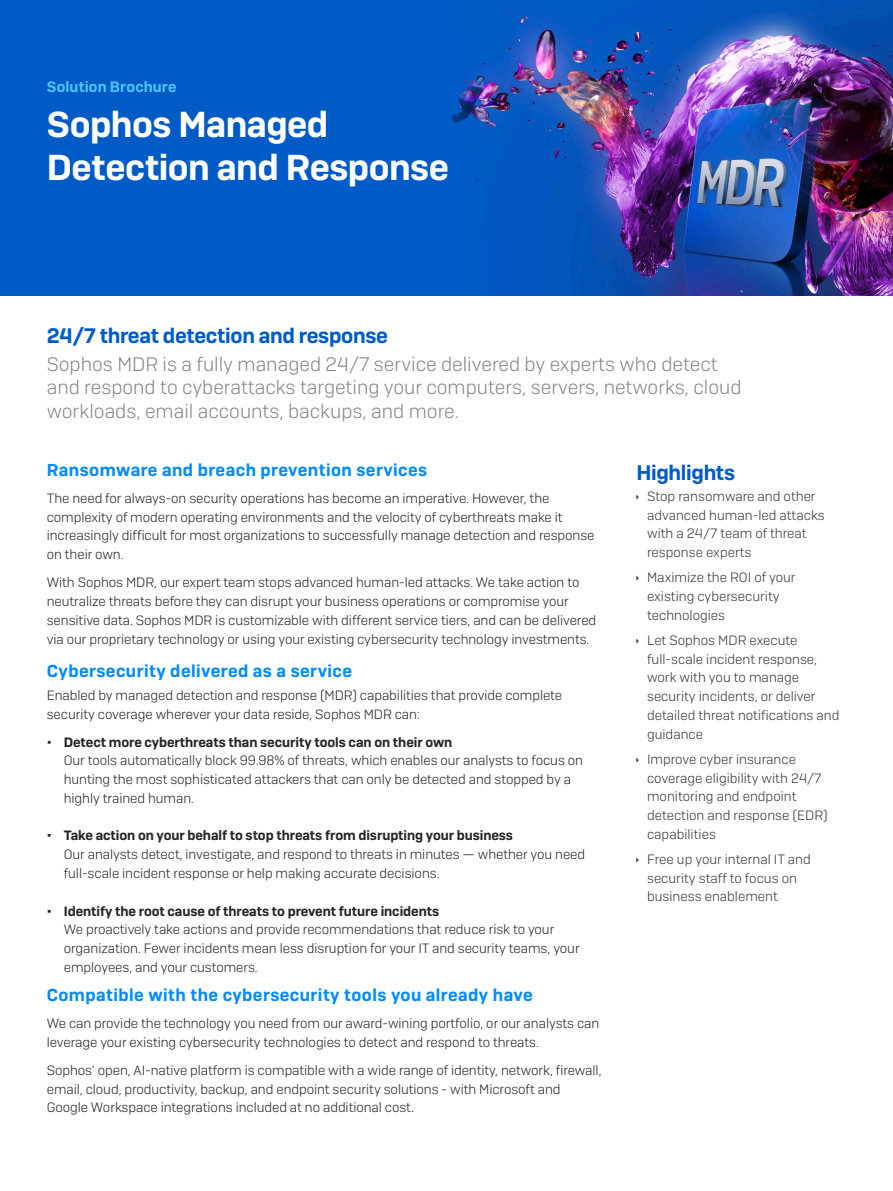
<style>
.page{position:relative;width:893px;height:1191px;background:#fff}
.page>*{position:absolute;margin:0;border:0;box-sizing:border-box;transform-origin:0 0}
.Title_-_Product_Name{font:600 36px/43.2px "Sophos Sans";letter-spacing:-.015em;color:#fff}
.Use_Cases_-_Blue_HDL{font:600 21px "Sophos Sans";letter-spacing:-.015em;color:#005bc8}
.Intro_copy{font:300 19.5px/23.4px "Sophos Sans";color:#83868b}
.Use_Cases_-_SubHDL{font:600 17.25px "Sophos Sans";letter-spacing:.025em;color:#008bff}
.Solution_Brief_-_Top{font:600 15px "Sophos Sans";letter-spacing:.005em;color:#50c3fc}
.Body_Copy{font:300 13.5px/18.8px "Sophos Sans";letter-spacing:-.005em;color:#242527}
.t1{font:300 13.5px/18.8px "Sophos Sans";color:#363738}
.s1{font-weight:600}
</style>
<div class="page">
<img style="left:0;top:0;width:893px;height:295px">
<div style="left:39px;top:102px;width:418px;height:94px;background:#005bc8"></div>
<p class="Solution_Brief_-_Top" style="left:47px;top:78px;width:131px">Solution Brochure</p>
<p class="Title_-_Product_Name" style="left:47px;top:102px;width:404px">Sophos Managed<br>Detection and Response</p>
<p class="Use_Cases_-_Blue_HDL" style="left:47px;top:323px;width:343px">24/7 threat detection and response</p>
<p class="Intro_copy" style="left:47px;top:352px;width:696px">Sophos MDR is a fully managed 24/7 service delivered by experts who detect and respond to cyberattacks targeting your computers, servers, networks, cloud workloads, email accounts, backups, and more.</p>
<p class="Use_Cases_-_SubHDL" style="left:47px;top:459px;width:382px">Ransomware and breach prevention services</p>
<p class="Body_Copy" style="left:47px;top:488px;width:549px">The need for always-on security operations has become an imperative. However, the complexity of modern operating environments and the velocity of cyberthreats make it increasingly difficult for most organizations to successfully manage detection and response on their own.</p>
<p class="Body_Copy" style="left:47px;top:573px;width:551px">With Sophos MDR, our expert team stops advanced human-led attacks. We take action to neutralize threats before they can disrupt your business operations or compromise your sensitive data. Sophos MDR is customizable with different service tiers, and can be delivered via our proprietary technology or using your existing cybersecurity technology investments.</p>
<p class="Use_Cases_-_SubHDL" style="left:47px;top:660px;width:307px">Cybersecurity delivered as a service</p>
<p class="Body_Copy" style="left:47px;top:685px;width:517px">Enabled by managed detection and response (MDR) capabilities that provide complete security coverage wherever your data reside, Sophos MDR can:</p>
<p class="Body_Copy" style="left:64px;top:732px;width:521px;text-indent:-17px"><span class="s1">• Detect more cyberthreats than security tools can on their own<br></span>Our tools automatically block 99.98% of threats, which enables our analysts to focus on hunting the most sophisticated attackers that can only be detected and stopped by a highly trained human.</p>
<p class="Body_Copy" style="left:64px;top:826px;width:523px;text-indent:-17px"><span class="s1">• Take action on your behalf to stop threats from disrupting your business<br></span>Our analysts detect, investigate, and respond to threats in minutes — whether you need full-scale incident response or help making accurate decisions.</p>
<p class="Body_Copy" style="left:64px;top:901px;width:517px;text-indent:-17px"><span class="s1">• Identify the root cause of threats to prevent future incidents<br></span>We proactively take actions and provide recommendations that reduce risk to your organization. Fewer incidents mean less disruption for your IT and security teams, your employees, and your customers.</p>
<p class="Use_Cases_-_SubHDL" style="left:47px;top:984px;width:487px">Compatible with the cybersecurity tools you already have</p>
<p class="Body_Copy" style="left:47px;top:1013px;width:554px">We can provide the technology you need from our award-wining portfolio, or our analysts can leverage your existing cybersecurity technologies to detect and respond to threats.</p>
<p class="Body_Copy" style="left:47px;top:1060px;width:556px">Sophos’ open, AI-native platform is compatible with a wide range of identity, network, firewall, email, cloud, productivity, backup, and endpoint security solutions - with Microsoft and<br>Google Workspace integrations included at no additional cost.</p>
<p class="Use_Cases_-_Blue_HDL" style="left:636px;top:459px;width:100px">Highlights</p>
<p class="t1" style="left:647px;top:486px;width:179px">Stop ransomware and other advanced human-led attacks with a 24/7 team of threat response experts</p>
<p class="t1" style="left:647px;top:568px;width:150px">Maximize the ROI of your existing cybersecurity technologies</p>
<p class="t1" style="left:647px;top:630px;width:194px">Let Sophos MDR execute full-scale incident response, work with you to manage security incidents, or deliver detailed threat notifications and guidance</p>
<p class="t1" style="left:647px;top:749px;width:182px">Improve cyber insurance coverage eligibility with 24/7 monitoring and endpoint detection and response (EDR) capabilities</p>
<p class="t1" style="left:647px;top:849px;width:165px">Free up your internal IT and security staff to focus on business enablement</p>
</div>
